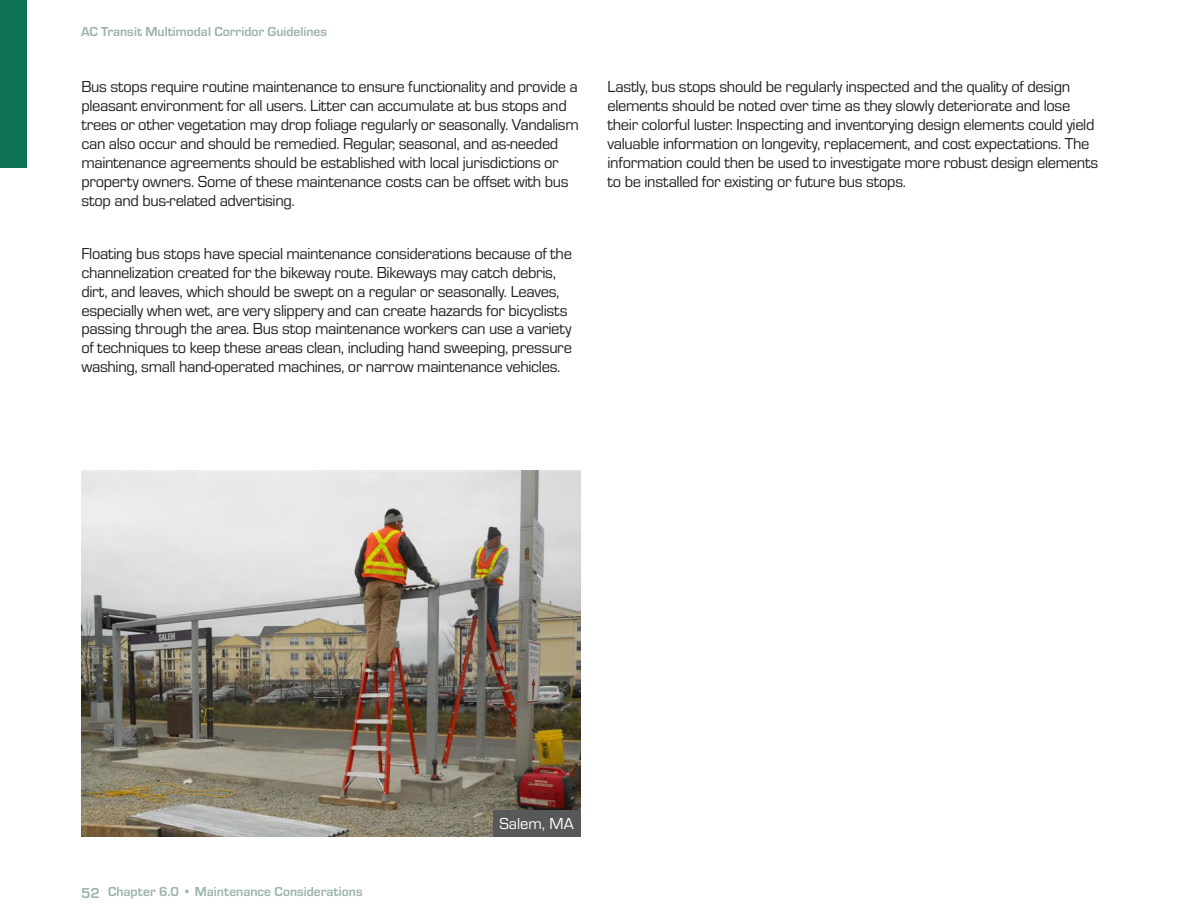
<style>
.page{position:relative;width:1188px;height:918px;background:#fff}
.page>*{position:absolute;margin:0;border:0;box-sizing:border-box;transform-origin:0 0}
.BODY_TEXT{font:16.5px/18.9px "Eurostile";letter-spacing:-.02em;color:#231f20}
.BODY_TEXT-2{font:16.5px "Eurostile";color:#fff}
.t1{font:700 13.5px "Eurostile";color:#9cb4a9}
.s1{font-size:15px}
</style>
<div class="page">
<div style="left:0;top:0;width:27px;height:167px;background:#0d7155"></div>
<img style="left:81px;top:471px;width:499px;height:366px">
<div style="left:493px;top:810px;width:87px;height:27px;background:#57585a"></div>
<p class="t1" style="left:81px;top:22px;width:248px">AC Transit Multimodal Corridor Guidelines</p>
<p class="BODY_TEXT" style="left:81px;top:76px;width:499px">Bus stops require routine maintenance to ensure functionality and provide a pleasant environment for all users. Litter can accumulate at bus stops and trees or other vegetation may drop foliage regularly or seasonally. Vandalism can also occur and should be remedied. Regular, seasonal, and as-needed maintenance agreements should be established with local jurisdictions or property owners. Some of these maintenance costs can be offset with bus stop and bus-related advertising.</p>
<p class="BODY_TEXT" style="left:81px;top:243px;width:492px">Floating bus stops have special maintenance considerations because of the channelization created for the bikeway route. Bikeways may catch debris, dirt, and leaves, which should be swept on a regular or seasonally. Leaves, especially when wet, are very slippery and can create hazards for bicyclists passing through the area. Bus stop maintenance workers can use a variety of techniques to keep these areas clean, including hand sweeping, pressure washing, small hand-operated machines, or narrow maintenance vehicles.</p>
<p class="BODY_TEXT" style="left:608px;top:77px;width:492px">Lastly, bus stops should be regularly inspected and the quality of design elements should be noted over time as they slowly deteriorate and lose their colorful luster. Inspecting and inventorying design elements could yield valuable information on longevity, replacement, and cost expectations. The information could then be used to investigate more robust design elements to be installed for existing or future bus stops.</p>
<p class="t1" style="left:81px;top:882px;width:283px"><span class="s1">52</span> Chapter 6.0 • Maintenance Considerations</p>
<p class="BODY_TEXT-2" style="left:499px;top:813px;width:76px">Salem, MA</p>
</div>
